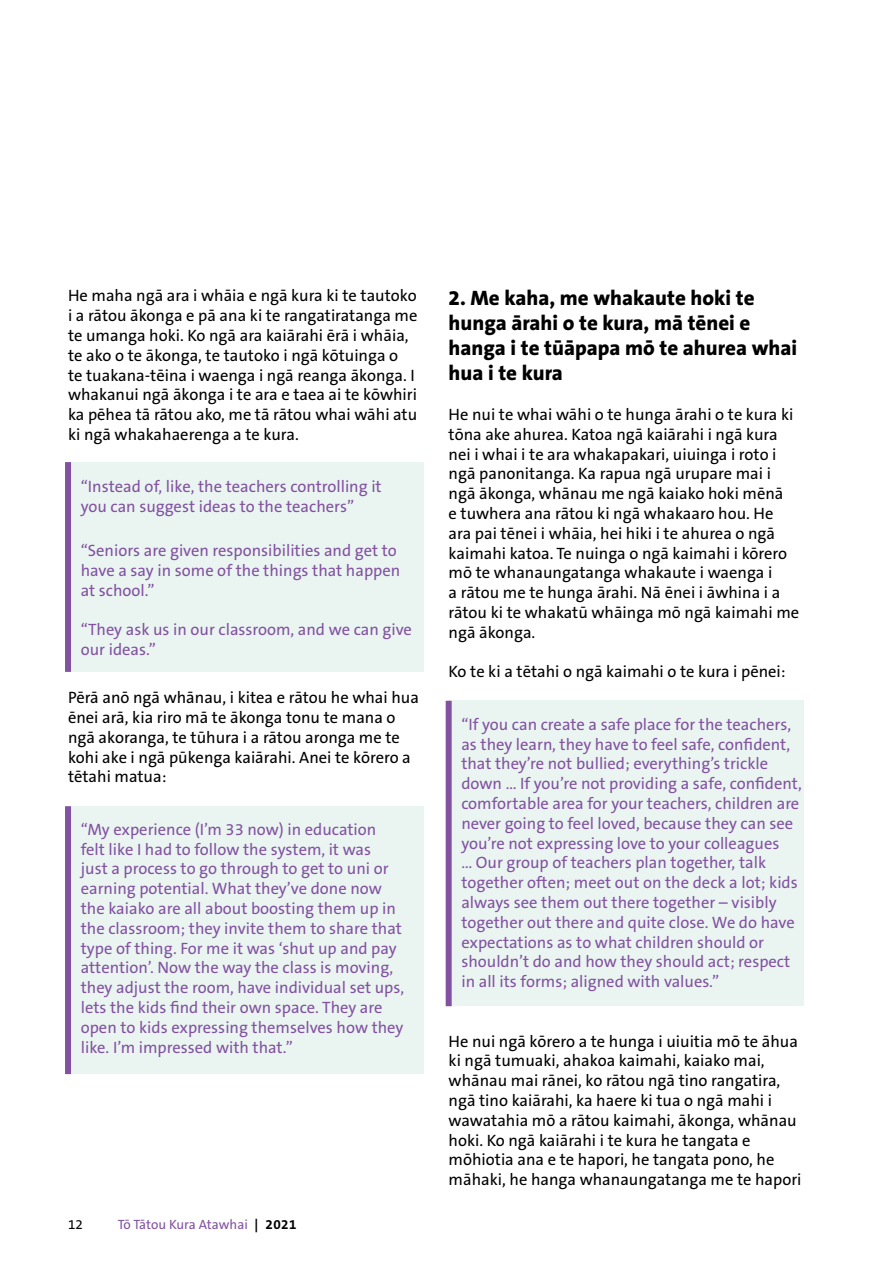
<style>
.page{position:relative;width:893px;height:1263px;background:#fff}
.page>*{position:absolute;margin:0;border:0;box-sizing:border-box;transform-origin:0 0}
.t1{font:800 21px/25.2px "The Sans B W8";color:#000}
.t2{font:16.5px/19.8px "The Sans B W5 Plain";color:#000}
.t3{font:16.5px/19.8px "The Sans B W5 Plain";color:#8252a1}
.t4{font:13.5px "The Sans B W5 Plain";color:#8252a1}
.t5{font:13.5px "The Sans B W5 Plain";color:#000}
.s1{font-family:"The Sans B W7";font-weight:700;color:#000}
</style>
<div class="page">
<div style="left:68px;top:806px;width:355px;height:268px;background:#eaf5f1"></div>
<div style="left:68px;top:462px;width:355px;height:210px;background:#eaf5f1"></div>
<div style="left:449px;top:701px;width:355px;height:305px;background:#eaf5f1"></div>
<div style="left:65px;top:462px;width:6px;height:210px;background:#8252a1"></div>
<div style="left:446px;top:701px;width:6px;height:305px;background:#8252a1"></div>
<div style="left:65px;top:806px;width:6px;height:268px;background:#8252a1"></div>
<p class="t2" style="left:68px;top:286px;width:351px">He maha ngā ara i whāia e ngā kura ki te tautoko i a rātou ākonga e pā ana ki te rangatiratanga me te umanga hoki. Ko ngā ara kaiārahi ērā i whāia, te ako o te ākonga, te tautoko i ngā kōtuinga o<br>te tuakana-tēina i waenga i ngā reanga ākonga. I whakanui ngā ākonga i te ara e taea ai te kōwhiri ka pēhea tā rātou ako, me tā rātou whai wāhi atu ki ngā whakahaerenga a te kura.</p>
<p class="t3" style="left:81px;top:477px;width:302px">“Instead of, like, the teachers controlling it you can suggest ideas to the teachers”</p>
<p class="t3" style="left:81px;top:541px;width:321px">“Seniors are given responsibilities and get to have a say in some of the things that happen at school.”</p>
<p class="t3" style="left:81px;top:620px;width:333px">“They ask us in our classroom, and we can give our ideas.”</p>
<p class="t2" style="left:68px;top:688px;width:352px">Pērā anō ngā whānau, i kitea e rātou he whai hua ēnei arā, kia riro mā te ākonga tonu te mana o ngā akoranga, te tūhura i a rātou aronga me te kohi ake i ngā pūkenga kaiārahi. Anei te kōrero a tētahi matua:</p>
<p class="t3" style="left:81px;top:819px;width:325px">“My experience (I’m 33 now) in education felt like I had to follow the system, it was<br>just a process to go through to get to uni or earning potential. What they’ve done now the kaiako are all about boosting them up in the classroom; they invite them to share that type of thing. For me it was ‘shut up and pay attention’. Now the way the class is moving, they adjust the room, have individual set ups, lets the kids find their own space. They are open to kids expressing themselves how they like. I’m impressed with that.”</p>
<p class="t5" style="left:68px;top:1216px;width:16px">12</p>
<p class="t4" style="left:118px;top:1216px;width:180px">Tō Tātou Kura Atawhai <span class="s1">| 2021</span></p>
<p class="t1" style="left:449px;top:285px;width:350px">2. Me kaha, me whakaute hoki te hunga ārahi o te kura, mā tēnei e hanga i te tūāpapa mō te ahurea whai hua i te kura</p>
<p class="t2" style="left:449px;top:404px;width:352px">He nui te whai wāhi o te hunga ārahi o te kura ki tōna ake ahurea. Katoa ngā kaiārahi i ngā kura nei i whai i te ara whakapakari, uiuinga i roto i ngā panonitanga. Ka rapua ngā urupare mai i ngā ākonga, whānau me ngā kaiako hoki mēnā<br>e tuwhera ana rātou ki ngā whakaaro hou. He ara pai tēnei i whāia, hei hiki i te ahurea o ngā kaimahi katoa. Te nuinga o ngā kaimahi i kōrero mō te whanaungatanga whakaute i waenga i<br>a rātou me te hunga ārahi. Nā ēnei i āwhina i a rātou ki te whakatū whāinga mō ngā kaimahi me ngā ākonga.</p>
<p class="t2" style="left:449px;top:662px;width:339px">Ko te ki a tētahi o ngā kaimahi o te kura i pēnei:</p>
<p class="t3" style="left:461px;top:714px;width:342px">“If you can create a safe place for the teachers, as they learn, they have to feel safe, confident, that they’re not bullied; everything’s trickle down … If you’re not providing a safe, confident, comfortable area for your teachers, children are never going to feel loved, because they can see you’re not expressing love to your colleagues<br>… Our group of teachers plan together, talk together often; meet out on the deck a lot; kids always see them out there together – visibly together out there and quite close. We do have expectations as to what children should or shouldn’t do and how they should act; respect in all its forms; aligned with values.”</p>
<p class="t2" style="left:449px;top:1031px;width:354px">He nui ngā kōrero a te hunga i uiuitia mō te āhua ki ngā tumuaki, ahakoa kaimahi, kaiako mai, whānau mai rānei, ko rātou ngā tino rangatira, ngā tino kaiārahi, ka haere ki tua o ngā mahi i wawatahia mō a rātou kaimahi, ākonga, whānau hoki. Ko ngā kaiārahi i te kura he tangata e mōhiotia ana e te hapori, he tangata pono, he māhaki, he hanga whanaungatanga me te hapori</p>
</div>
